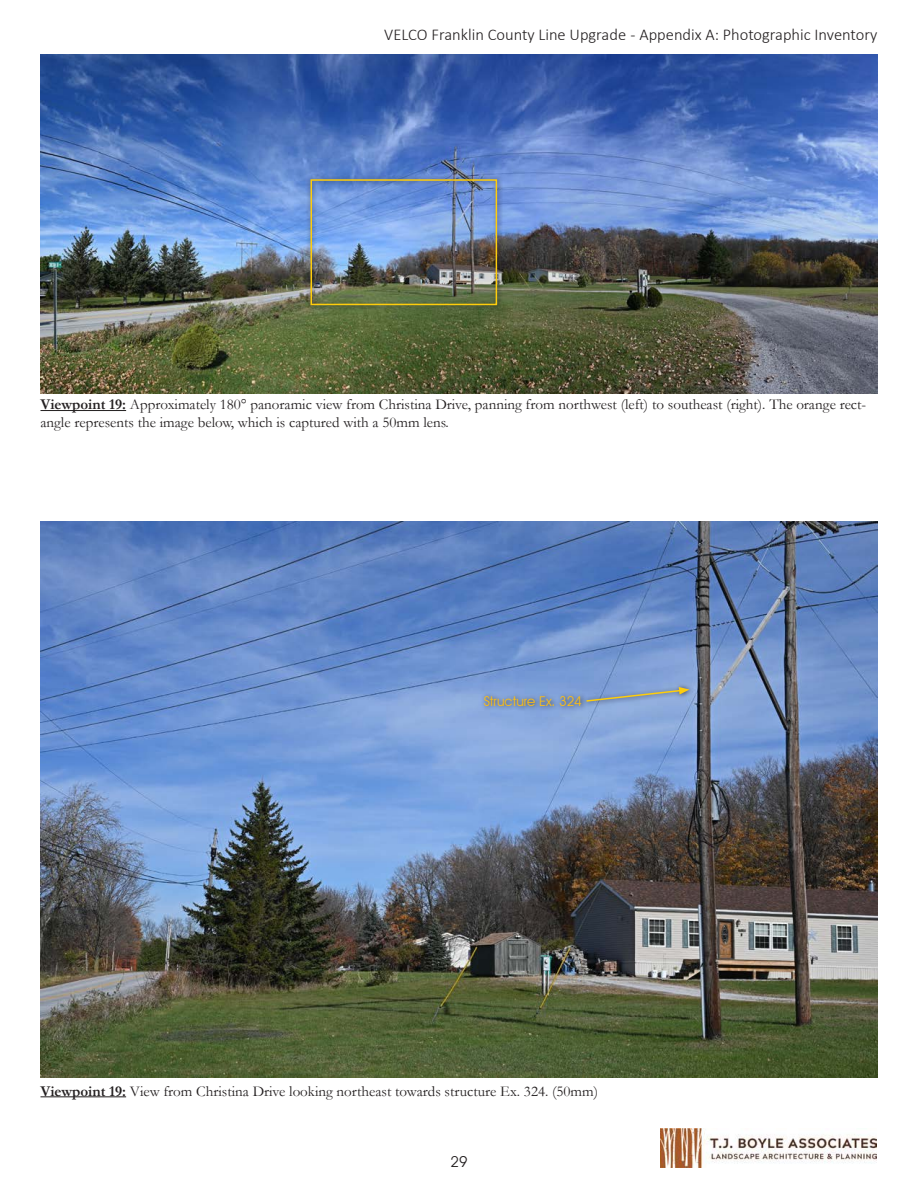
<style>
.page{position:relative;width:918px;height:1188px;background:#fff}
.page>*{position:absolute;margin:0;border:0;box-sizing:border-box;transform-origin:0 0}
.t1{font:300 16.5px "Calibri";color:#231f20}
.t2{font:15px/18px "Garamond";color:#231f20}
.t3{font:15px "Avant Garde IT Cby BT";color:#231f20}
.t4{font:13.5px "Avant Garde IT Cby BT";color:#fdbe12}
.s1{font-weight:700}
</style>
<div class="page">
<img style="left:660px;top:1129px;width:216px;height:38px">
<hr style="left:40px;top:410px;width:86px;height:1px;background:#231f20">
<hr style="left:40px;top:1096px;width:86px;height:1px;background:#231f20">
<img style="left:41px;top:522px;width:837px;height:556px">
<img style="left:41px;top:54px;width:837px;height:340px">
<div style="left:306px;top:175px;width:197px;height:136px;background:#231f20;opacity:.75"></div>
<div style="left:310px;top:179px;width:187px;height:126px;border:2px solid #fecd0c"></div>
<div style="left:583px;top:683px;width:111px;height:24px;background:#231f20;opacity:.75"></div>
<svg style="left:585px;top:687px;width:105px;height:16px;background:#8fa3b9"></svg>
<div style="left:480px;top:692px;width:107px;height:20px;background:#231f20;opacity:.75"></div>
<p class="t1" style="left:384px;top:25px;width:495px">VELCO Franklin County Line Upgrade - Appendix A: Photographic Inventory</p>
<p class="t2" style="left:40px;top:395px;width:827px"><span class="s1">Viewpoint 19:</span> Approximately 180° panoramic view from Christina Drive, panning from northwest (left) to southeast (right). The orange rect&shy;angle represents the image below, which is captured with a 50mm lens.</p>
<p class="t4" style="left:484px;top:693px;width:100px">Structure Ex. 324</p>
<p class="t2" style="left:40px;top:1082px;width:559px"><span class="s1">Viewpoint 19:</span> View from Christina Drive looking northeast towards structure Ex. 324. (50mm)</p>
<p class="t3" style="left:451px;top:1152px;width:18px">29</p>
</div>
